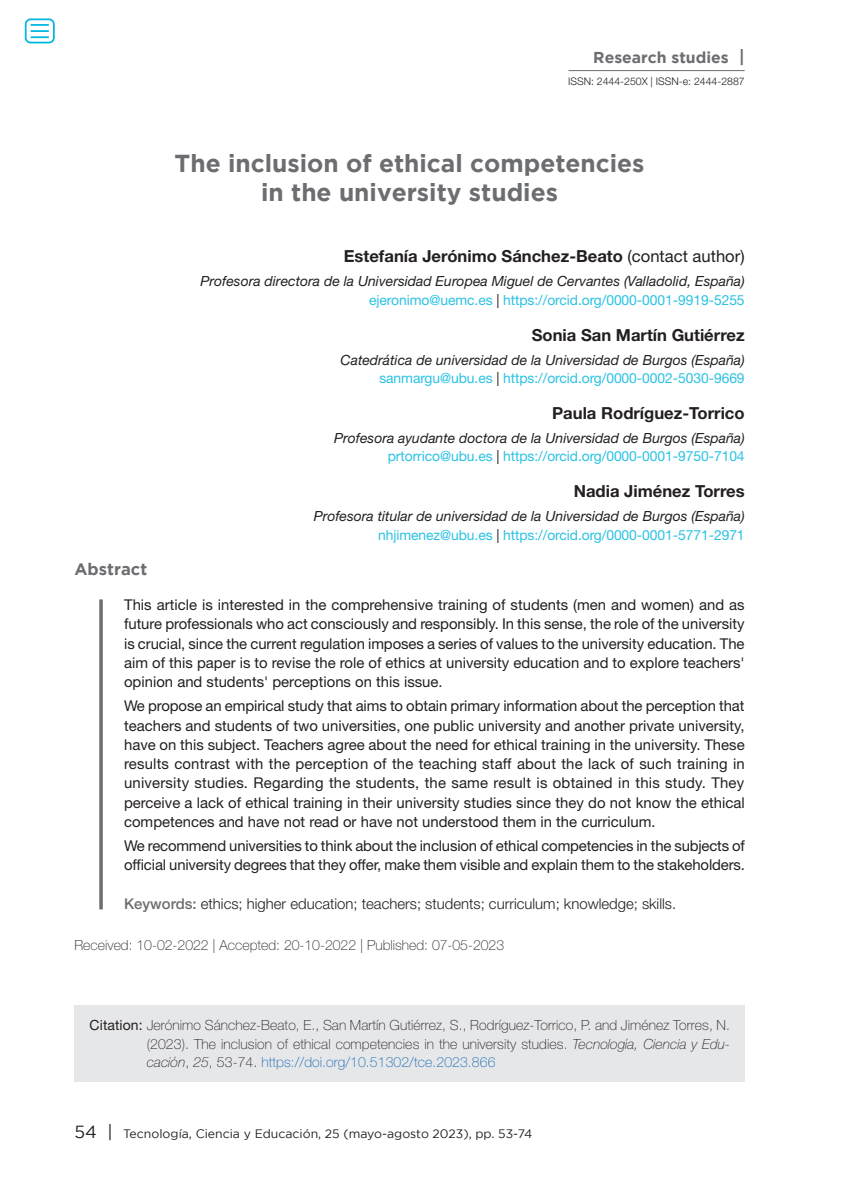
<style>
.page{position:relative;width:844px;height:1191px;background:#fff}
.page>*{position:absolute;margin:0;border:0;box-sizing:border-box;transform-origin:0 0}
.Título_NUEVO_FORMATO{font:700 24.5px/29.8px "Gotham";color:#6c6d70;text-align:center}
.Autor_Helv{font:700 16.62px "Helvetica Neue LT Std";color:#231f20}
.Extracto_helv{font:700 16.62px "Gotham";color:#6c6d70}
.Título_NUEVO_FORMATO-2{font:700 15.75px "Gotham";color:#6c6d70}
.Texto_EXTRACTO{font:14.88px/19.2px "Helvetica Neue LT Std";letter-spacing:-.01em;color:#231f20;text-align:justify}
.P__CLAVE{font:300 14.88px "Helvetica Neue LT Std";color:#231f20}
.Cargo_Helv{font:italic 14px "Helvetica Neue LT Std";color:#231f20}
.Cómo_citar{font:100 14px/18.4px "Helvetica Neue LT Std";letter-spacing:.005em;color:#231f20;text-align:justify}
.correo_electronico_a{font:14px "Helvetica Neue LT Std";letter-spacing:-.005em;color:#2bc2e4}
.FECHAS_DE_TRABAJO{font:100 14px "Helvetica Neue LT Std";color:#231f20}
.t1{font:12.25px "Gotham";color:#231f20}
.t2{font:300 10.5px "Helvetica Neue LT Std";color:#231f20}
.s1{font-size:17.5px}
.s2{font-weight:400}
.s3{color:#231f20}
.s4{font-weight:500;color:#6c6d70}
.s5{font-style:italic}
.s6{color:#1367b3}
</style>
<div class="page">
<svg style="left:99px;top:599px;width:4px;height:310px"></svg>
<div style="left:75px;top:1005px;width:669px;height:76px;background:#e6e7e9"></div>
<hr style="left:568px;top:70px;width:176px;height:1px;background:#6c6d70">
<div style="left:25px;top:18px;width:30px;height:25px;border:2px solid #00b6de;border-radius:5px"></div>
<svg style="left:31px;top:24px;width:18px;height:14px"></svg>
<p class="Título_NUEVO_FORMATO-2" style="left:593px;top:48px;width:153px">Research studies <span class="s1">|</span></p>
<p class="t2" style="left:568px;top:74px;width:178px">ISSN: 2444-250X | ISSN-e: 2444-2887</p>
<p class="Título_NUEVO_FORMATO" style="left:174px;top:147px;width:471px">The inclusion of ethical competencies in the university studies</p>
<p class="Autor_Helv" style="left:344px;top:246px;width:402px">Estefanía Jerónimo Sánchez-Beato <span class="s2">(contact author)</span></p>
<p class="Cargo_Helv" style="left:200px;top:273px;width:545px">Profesora directora de la Universidad Europea Miguel de Cervantes (Valladolid, España)</p>
<p class="correo_electronico_a" style="left:369px;top:291px;width:377px">ejeronimo@uemc.es <span class="s3">|</span> https://orcid.org/0000-0001-9919-5255</p>
<p class="Autor_Helv" style="left:531px;top:324px;width:214px">Sonia San Martín Gutiérrez</p>
<p class="Cargo_Helv" style="left:340px;top:351px;width:405px">Catedrática de universidad de la Universidad de Burgos (España)</p>
<p class="correo_electronico_a" style="left:379px;top:369px;width:367px">sanmargu@ubu.es <span class="s3">|</span> https://orcid.org/0000-0002-5030-9669</p>
<p class="Autor_Helv" style="left:552px;top:402px;width:194px">Paula Rodríguez-Torrico</p>
<p class="Cargo_Helv" style="left:334px;top:429px;width:412px">Profesora ayudante doctora de la Universidad de Burgos (España)</p>
<p class="correo_electronico_a" style="left:388px;top:448px;width:358px">prtorrico@ubu.es <span class="s3">|</span> https://orcid.org/0000-0001-9750-7104</p>
<p class="Autor_Helv" style="left:573px;top:481px;width:172px">Nadia Jiménez Torres</p>
<p class="Cargo_Helv" style="left:313px;top:508px;width:432px">Profesora titular de universidad de la Universidad de Burgos (España)</p>
<p class="correo_electronico_a" style="left:378px;top:526px;width:368px">nhjimenez@ubu.es <span class="s3">|</span> https://orcid.org/0000-0001-5771-2971</p>
<p class="Extracto_helv" style="left:74px;top:559px;width:74px">Abstract</p>
<p class="Texto_EXTRACTO" style="left:124px;top:595px;width:622px">This article is interested in the comprehensive training of students (men and women) and as future professionals who act consciously and responsibly. In this sense, the role of the university is crucial, since the current regulation imposes a series of values to the university education. The aim of this paper is to revise the role of ethics at university education and to explore teachers' opinion and students' perceptions on this issue.</p>
<p class="Texto_EXTRACTO" style="left:124px;top:696px;width:622px">We propose an empirical study that aims to obtain primary information about the perception that teachers and students of two universities, one public university and another private university, have on this subject. Teachers agree about the need for ethical training in the university. These results contrast with the perception of the teaching staff about the lack of such training in university studies. Regarding the students, the same result is obtained in this study. They perceive a lack of ethical training in their university studies since they do not know the ethical competences and have not read or have not understood them in the curriculum.</p>
<p class="Texto_EXTRACTO" style="left:124px;top:836px;width:622px">We recommend universities to think about the inclusion of ethical competencies in the subjects of official university degrees that they offer, make them visible and explain them to the stakeholders.</p>
<p class="P__CLAVE" style="left:124px;top:895px;width:553px"><span class="s4">Keywords:</span> ethics; higher education; teachers; students; curriculum; knowledge; skills.</p>
<p class="FECHAS_DE_TRABAJO" style="left:74px;top:937px;width:431px">Received: 10-02-2022 | Accepted: 20-10-2022 | Published: 07-05-2023</p>
<p class="Cómo_citar" style="left:147px;top:1016px;width:584px;text-indent:-57px"><span class="s2">Citation:</span> Jerónimo Sánchez-Beato, E., San Martín Gutiérrez, S., Rodríguez-Torrico, P. and Jiménez Torres, N. (2023). The inclusion of ethical competencies in the university studies. <span class="s5">Tecnología, Ciencia y Edu&shy;cación</span>, <span class="s5">25</span>, 53-74. <span class="s6">https://doi.org/10.51302/tce.2023.866</span></p>
<p class="t1" style="left:74px;top:1127px;width:459px"><span class="s1">54 |</span> Tecnología, Ciencia y Educación, 25 (mayo-agosto 2023), pp. 53-74</p>
</div>
